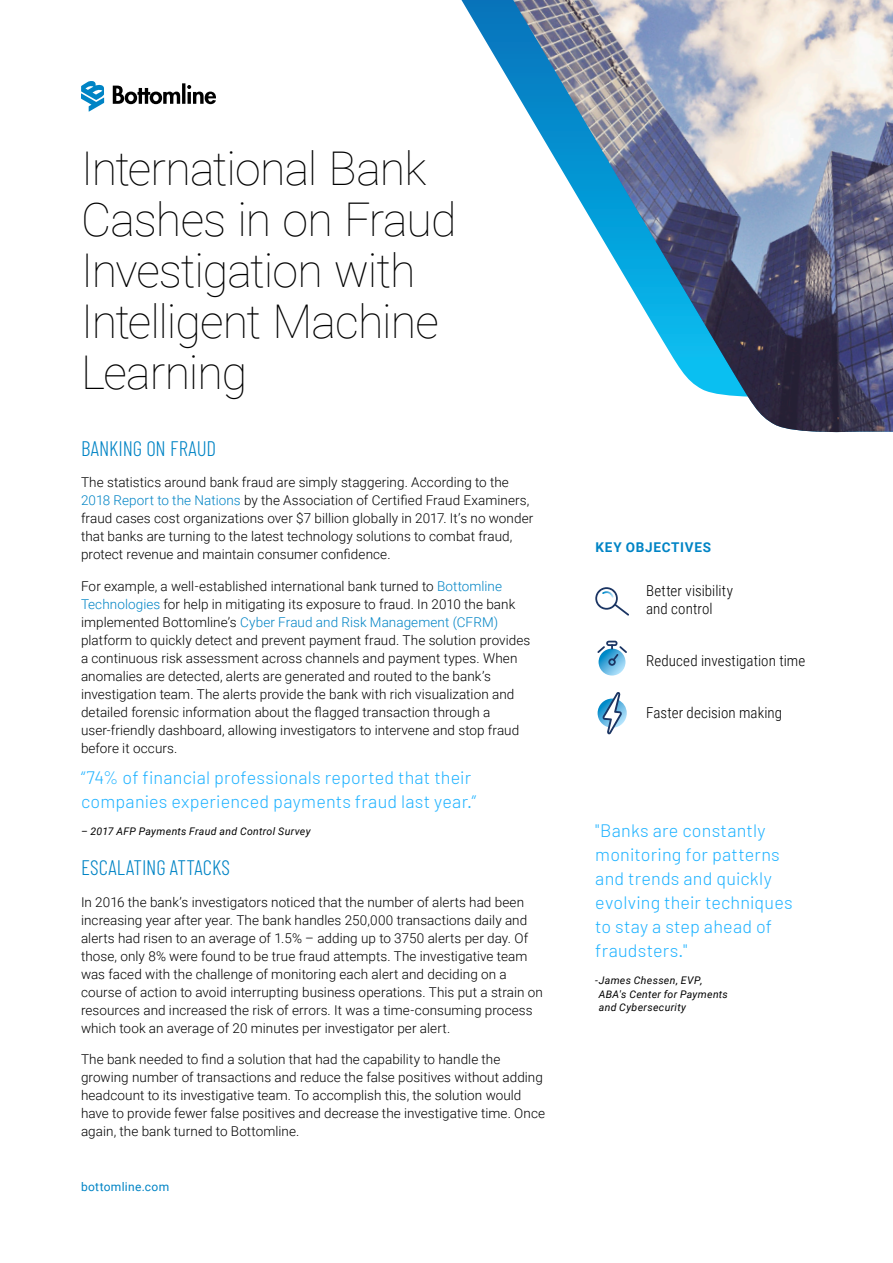
<style>
.page{position:relative;width:893px;height:1263px;background:#fff}
.page>*{position:absolute;margin:0;border:0;box-sizing:border-box;transform-origin:0 0}
.TITLE__Roboto_Thin_3{font:100 46.5px/51px "Roboto";letter-spacing:-.025em;color:#000}
.H2__Barlow_Condensed{font:300 21px "Barlow Condensed";letter-spacing:.005em;color:#0084c5}
.CALLOUT__Barlow_Ligh{font:300 18px/24px "Barlow";letter-spacing:.01em;color:#1eb2ff}
.Body_Copy_Helvetica{font:300 15px/18px "Roboto Condensed";letter-spacing:.005em;color:#000}
.BODY__Roboto_Light_9{font:300 13.5px/18px "Roboto";letter-spacing:.005em;color:#000}
.H3__Roboto_Bold_Caps{font:700 13.5px "Roboto";letter-spacing:.055em;color:#0084c5}
.t1{font:12px "Roboto";letter-spacing:.025em;color:#0084c5}
.ATTRIBUTION__Roboto{font:italic 10.5px/13.5px "Roboto";letter-spacing:.03em;color:#000}
.s1{color:#0084c5}
</style>
<div class="page">
<svg style="left:113px;top:83px;width:103px;height:21px"></svg>
<svg style="left:81px;top:81px;width:23px;height:31px"></svg>
<svg style="left:461px;top:0;width:43px;height:72px"></svg>
<svg style="left:504px;top:0;width:9px;height:87px"></svg>
<img style="left:513px;top:0;width:380px;height:433px">
<svg style="left:595px;top:587px;width:34px;height:29px"></svg>
<svg style="left:599px;top:649px;width:26px;height:26px"></svg>
<svg style="left:597px;top:641px;width:30px;height:25px"></svg>
<svg style="left:598px;top:692px;width:29px;height:42px"></svg>
<p class="TITLE__Roboto_Thin_3" style="left:81px;top:141px;width:377px">International Bank<br>Cashes in on Fraud<br>Investigation with<br>Intelligent Machine<br>Learning</p>
<p class="H2__Barlow_Condensed" style="left:81px;top:433px;width:137px">BANKING ON FRAUD</p>
<p class="BODY__Roboto_Light_9" style="left:81px;top:473px;width:454px">The statistics around bank fraud are simply staggering. According to the <span class="s1">2018 Report to the Nations</span> by the Association of Certified Fraud Examiners, fraud cases cost organizations over $7 billion globally in 2017. It’s no wonder that banks are turning to the latest technology solutions to combat fraud, protect revenue and maintain consumer confidence.</p>
<p class="BODY__Roboto_Light_9" style="left:81px;top:577px;width:451px">For example, a well-established international bank turned to <span class="s1">Bottomline Technologies</span> for help in mitigating its exposure to fraud. In 2010 the bank implemented Bottomline’s <span class="s1">Cyber Fraud and Risk Management (CFRM) </span>platform to quickly detect and prevent payment fraud. The solution provides a continuous risk assessment across channels and payment types. When anomalies are detected, alerts are generated and routed to the bank’s investigation team. The alerts provide the bank with rich visualization and detailed forensic information about the flagged transaction through a user-friendly dashboard, allowing investigators to intervene and stop fraud before it occurs.</p>
<p class="CALLOUT__Barlow_Ligh" style="left:81px;top:765px;width:397px">“74% of financial professionals reported that their companies experienced payments fraud last year.”</p>
<p class="ATTRIBUTION__Roboto" style="left:81px;top:824px;width:231px">– 2017 AFP Payments Fraud and Control Survey</p>
<p class="H2__Barlow_Condensed" style="left:81px;top:853px;width:151px">ESCALATING ATTACKS</p>
<p class="BODY__Roboto_Light_9" style="left:81px;top:892px;width:464px">In 2016 the bank’s investigators noticed that the number of alerts had been increasing year after year. The bank handles 250,000 transactions daily and alerts had risen to an average of 1.5% – adding up to 3750 alerts per day. Of those, only 8% were found to be true fraud attempts. The investigative team was faced with the challenge of monitoring each alert and deciding on a course of action to avoid interrupting business operations. This put a strain on resources and increased the risk of errors. It was a time-consuming process which took an average of 20 minutes per investigator per alert.</p>
<p class="BODY__Roboto_Light_9" style="left:81px;top:1050px;width:466px">The bank needed to find a solution that had the capability to handle the growing number of transactions and reduce the false positives without adding headcount to its investigative team. To accomplish this, the solution would have to provide fewer false positives and decrease the investigative time. Once again, the bank turned to Bottomline.</p>
<p class="t1" style="left:81px;top:1178px;width:90px">bottomline.com</p>
<p class="H3__Roboto_Bold_Caps" style="left:596px;top:538px;width:117px">KEY OBJECTIVES</p>
<p class="Body_Copy_Helvetica" style="left:646px;top:581px;width:88px">Better visibility and control</p>
<p class="Body_Copy_Helvetica" style="left:646px;top:651px;width:161px">Reduced investigation time</p>
<p class="Body_Copy_Helvetica" style="left:646px;top:703px;width:137px">Faster decision making</p>
<p class="CALLOUT__Barlow_Ligh" style="left:595px;top:818px;width:199px">"Banks are constantly monitoring for patterns and trends and quickly evolving their techniques to stay a step ahead of fraudsters."</p>
<p class="ATTRIBUTION__Roboto" style="left:599px;top:973px;width:131px;text-indent:-3px">-James Chessen, EVP,<br>ABA's Center for Payments and Cybersecurity</p>
</div>
